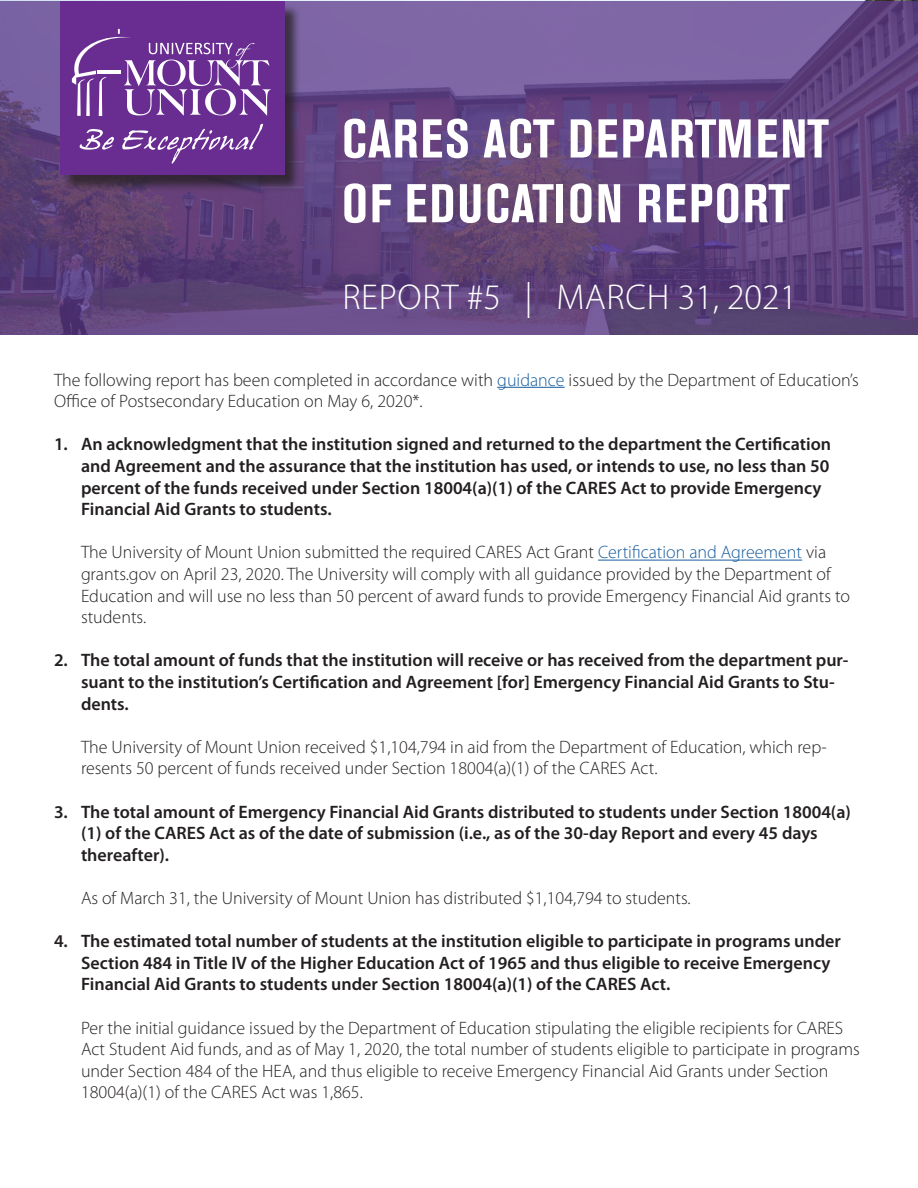
<style>
.page{position:relative;width:918px;height:1188px;background:#fff}
.page>*{position:absolute;margin:0;border:0;box-sizing:border-box;transform-origin:0 0}
.t1{font:700 condensed 54px "Akzidenz Grotesk BE";letter-spacing:.035em;color:#fff}
.t2{font:300 36px "Myriad Pro";letter-spacing:.02em;color:#fff}
.t3{font:300 18px/21.6px "Myriad Pro";color:#231f20}
.t4{font:600 18px/21.6px "Myriad Pro";color:#231f20}
.s1{color:#175d9e}
</style>
<div class="page">
<svg style="left:0;top:1px;width:918px;height:334px;background:#654983"></svg>
<div style="left:62px;top:3px;width:240px;height:189px;background:#231f20;opacity:.75"></div>
<div style="left:60px;top:1px;width:224px;height:173px;background:#692c91"></div>
<svg style="left:72px;top:29px;width:199px;height:87px"></svg>
<svg style="left:80px;top:129px;width:34px;height:21px"></svg>
<svg style="left:122px;top:124px;width:141px;height:39px"></svg>
<hr style="left:497px;top:387px;width:68px;height:1px;background:#175d9e">
<hr style="left:598px;top:560px;width:204px;height:1px;background:#175d9e">
<p class="t1" style="left:342px;top:108px;width:488px">CARES ACT DEPARTMENT</p>
<p class="t1" style="left:342px;top:173px;width:449px">OF EDUCATION REPORT</p>
<p class="t2" style="left:342px;top:275px;width:456px">REPORT #5 | MARCH 31, 2021</p>
<p class="t3" style="left:54px;top:369px;width:806px">The following report has been completed in accordance with <span class="s1">guidance</span> issued by the Department of Education’s<br>Office of Postsecondary Education on May 6, 2020*.</p>
<p class="t4" style="left:81px;top:433px;width:752px;text-indent:-27px">1. An acknowledgment that the institution signed and returned to the department the Certification and Agreement and the assurance that the institution has used, or intends to use, no less than 50 percent of the funds received under Section 18004(a)(1) of the CARES Act to provide Emergency Financial Aid Grants to students.</p>
<p class="t3" style="left:81px;top:541px;width:771px">The University of Mount Union submitted the required CARES Act Grant <span class="s1">Certification and Agreement</span> via grants.gov on April 23, 2020. The University will comply with all guidance provided by the Department of Education and will use no less than 50 percent of award funds to provide Emergency Financial Aid grants to students.</p>
<p class="t4" style="left:81px;top:649px;width:769px;text-indent:-27px">2. The total amount of funds that the institution will receive or has received from the department pur&shy;suant to the institution’s Certification and Agreement [for] Emergency Financial Aid Grants to Stu&shy;dents.</p>
<p class="t3" style="left:81px;top:736px;width:747px">The University of Mount Union received $1,104,794 in aid from the Department of Education, which rep&shy;resents 50 percent of funds received under Section 18004(a)(1) of the CARES Act.</p>
<p class="t4" style="left:81px;top:800px;width:771px;text-indent:-27px">3. The total amount of Emergency Financial Aid Grants distributed to students under Section 18004(a) (1) of the CARES Act as of the date of submission (i.e., as of the 30-day Report and every 45 days thereafter).</p>
<p class="t3" style="left:81px;top:887px;width:611px">As of March 31, the University of Mount Union has distributed $1,104,794 to students.</p>
<p class="t4" style="left:81px;top:930px;width:762px;text-indent:-27px">4. The estimated total number of students at the institution eligible to participate in programs under<br>Section 484 in Title IV of the Higher Education Act of 1965 and thus eligible to receive Emergency<br>Financial Aid Grants to students under Section 18004(a)(1) of the CARES Act.</p>
<p class="t3" style="left:81px;top:1017px;width:780px">Per the initial guidance issued by the Department of Education stipulating the eligible recipients for CARES Act Student Aid funds, and as of May 1, 2020, the total number of students eligible to participate in programs under Section 484 of the HEA, and thus eligible to receive Emergency Financial Aid Grants under Section 18004(a)(1) of the CARES Act was 1,865.</p>
</div>
